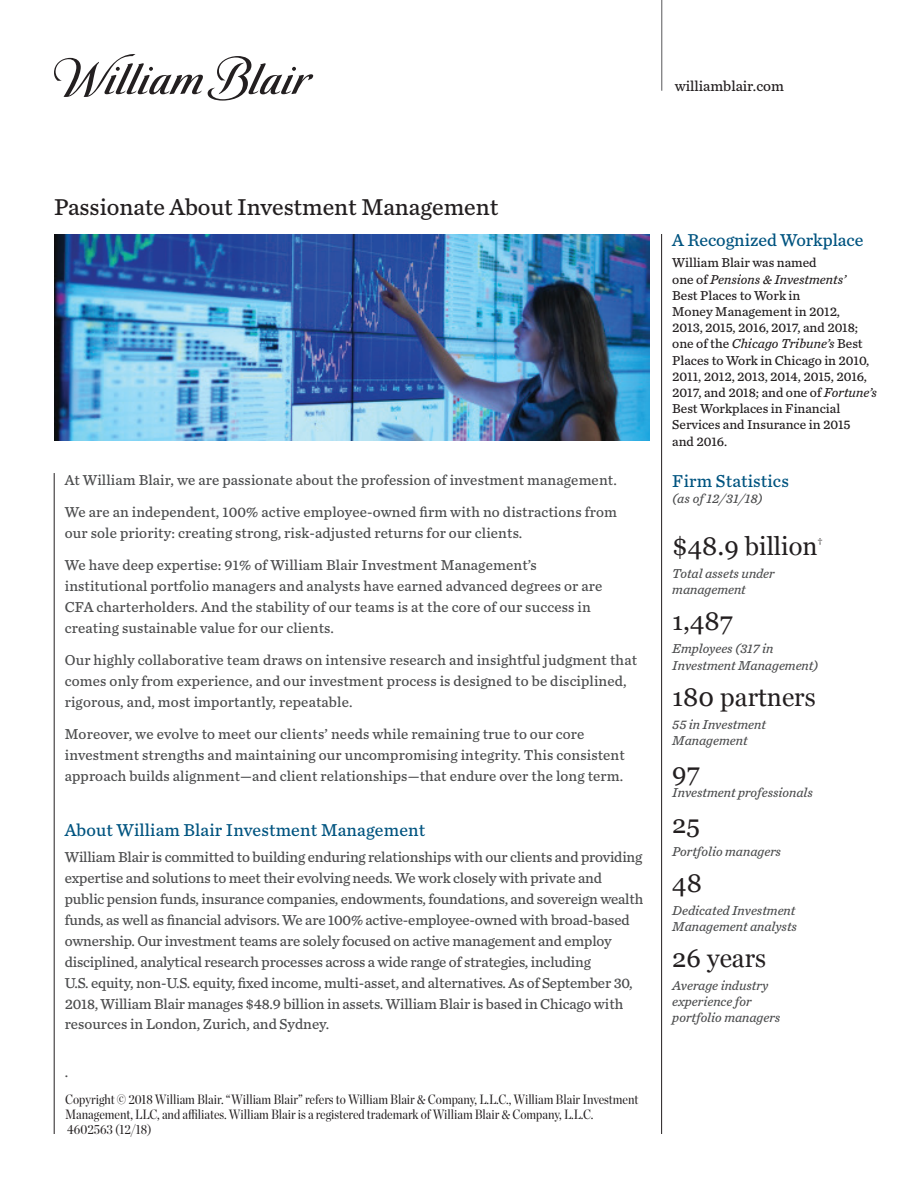
<style>
.page{position:relative;width:918px;height:1188px;background:#fff}
.page>*{position:absolute;margin:0;border:0;box-sizing:border-box;transform-origin:0 0}
.t1{font:25.5px "Georgia";color:#231f20}
.t2{font:24px "Chronicle Text G4";color:#231f20}
.t3{font:18px "Chronicle Text G4";letter-spacing:.01em;color:#005480}
.t4{font:15px/21px "Chronicle Text G4";letter-spacing:.01em;color:#4b4c4d}
.t5{font:15px/21px "Chronicle Text G4";letter-spacing:-.01em;color:#4b4c4d}
.t6{font:15px "Chronicle Text G4";color:#231f20}
.t7{font:13.5px/16.2px "Chronicle Text G4";color:#231f20}
.t8{font:italic 13.5px/16.2px "Chronicle Text G4";color:#4b4c4d}
.t9{font:13.5px/15px "Chronicle Disp Cond";color:#231f20}
.t10{font:11.4px "Georgia";color:#231f20}
.s1{color:#fff}
.s2{font-style:italic}
</style>
<div class="page">
<hr style="left:661px;top:234px;width:1px;height:900px;background:#231f20">
<hr style="left:54px;top:473px;width:1px;height:661px;background:#231f20">
<svg style="left:54px;top:54px;width:259px;height:47px"></svg>
<hr style="left:662px;top:0;width:1px;height:91px;background:#57585a">
<img style="left:54px;top:234px;width:595px;height:207px">
<p class="t6" style="left:675px;top:74px;width:111px">williamblair.com</p>
<h2 class="t2" style="left:54px;top:189px;width:446px">Passionate About Investment Management</h2>
<p class="t4" style="left:65px;top:464px;width:554px;line-height:31.8px">At William Blair, we are passionate about the profession of investment management.<br>We are an independent, 100% active employee-owned firm with no distractions from</p>
<p class="t4" style="left:65px;top:516px;width:473px;line-height:31.8px">our sole priority: creating strong, risk-adjusted returns for our clients.<br>We have deep expertise: 91% of William Blair Investment Management’s</p>
<p class="t4" style="left:65px;top:575px;width:539px">institutional portfolio managers and analysts have earned advanced degrees or are<br>CFA charterholders. And the stability of our teams is at the core of our success in creating sustainable value for our clients.</p>
<p class="t4" style="left:65px;top:648px;width:574px">Our highly collaborative team draws on intensive research and insightful judgment that comes only from experience, and our investment process is designed to be disciplined, rigorous, and, most importantly, repeatable.</p>
<p class="t4" style="left:65px;top:722px;width:562px">Moreover, we evolve to meet our clients’ needs while remaining true to our core investment strengths and maintaining our uncompromising integrity. This consistent approach builds alignment—and client relationships—that endure over the long term.</p>
<p class="t3" style="left:65px;top:816px;width:362px">About William Blair Investment Management</p>
<p class="t5" style="left:65px;top:846px;width:580px">William Blair is committed to building enduring relationships with our clients and providing expertise and solutions to meet their evolving needs. We work closely with private and public pension funds, insurance companies, endowments, foundations, and sovereign wealth funds, as well as financial advisors. We are 100% active-employee-owned with broad-based ownership. Our investment teams are solely focused on active management and employ disciplined, analytical research processes across a wide range of strategies, including<br>U.S. equity, non-U.S. equity, fixed income, multi-asset, and alternatives. As of September 30, 2018, William Blair manages $48.9 billion in assets. William Blair is based in Chicago with</p>
<p class="t4" style="left:65px;top:1013px;width:266px">resources in London, Zurich, and Sydney.</p>
<p class="t4" style="left:65px;top:1061px;width:5px">.</p>
<p class="t9" style="left:65px;top:1091px;width:575px">Copyright © 2018 William Blair. “William Blair” refers to William Blair &amp; Company, L.L.C., William Blair Investment<br>Management, LLC, and affiliates. William Blair is a registered trademark of William Blair &amp; Company, L.L.C.<br>4602563 (12/18)<span class="s1">)</span></p>
<p class="t3" style="left:672px;top:226px;width:193px">A Recognized Workplace</p>
<p class="t7" style="left:672px;top:254px;width:206px">William Blair was named<br>one of <span class="s2">Pensions &amp; Investments’<br></span>Best Places to Work in<br>Money Management in 2012,<br>2013, 2015, 2016, 2017, and 2018; one of the <span class="s2">Chicago Tribune’s</span> Best<br>Places to Work in Chicago in 2010,<br>2011, 2012, 2013, 2014, 2015, 2016,<br>2017, and 2018; and one of <span class="s2">Fortune’s<br></span>Best Workplaces in Financial<br>Services and Insurance in 2015<br>and 2016.</p>
<p class="t3" style="left:672px;top:467px;width:118px">Firm Statistics</p>
<p class="t8" style="left:672px;top:490px;width:92px">(as of 12/31/18)</p>
<h1 class="t1" style="left:672px;top:531px;width:147px">$48.9 billion</h1>
<p class="t10" style="left:818px;top:535px;width:7px">†</p>
<p class="t8" style="left:672px;top:565px;width:104px">Total assets under management</p>
<h1 class="t1" style="left:672px;top:606px;width:62px">1,487</h1>
<p class="t8" style="left:672px;top:640px;width:148px">Employees (317 in<br>Investment Management)</p>
<h1 class="t1" style="left:672px;top:681px;width:145px">180 partners</h1>
<p class="t8" style="left:672px;top:715px;width:95px">55 in Investment<br>Management</p>
<h1 class="t1" style="left:672px;top:757px;width:29px">97</h1>
<p class="t8" style="left:672px;top:784px;width:142px">Investment professionals</p>
<h1 class="t1" style="left:672px;top:809px;width:29px">25</h1>
<p class="t8" style="left:672px;top:843px;width:110px">Portfolio managers</p>
<h1 class="t1" style="left:672px;top:868px;width:31px">48</h1>
<p class="t8" style="left:672px;top:901px;width:126px">Dedicated Investment<br>Management analysts</p>
<h1 class="t1" style="left:672px;top:943px;width:96px">26 years</h1>
<p class="t8" style="left:672px;top:977px;width:109px">Average industry experience for portfolio managers</p>
</div>
